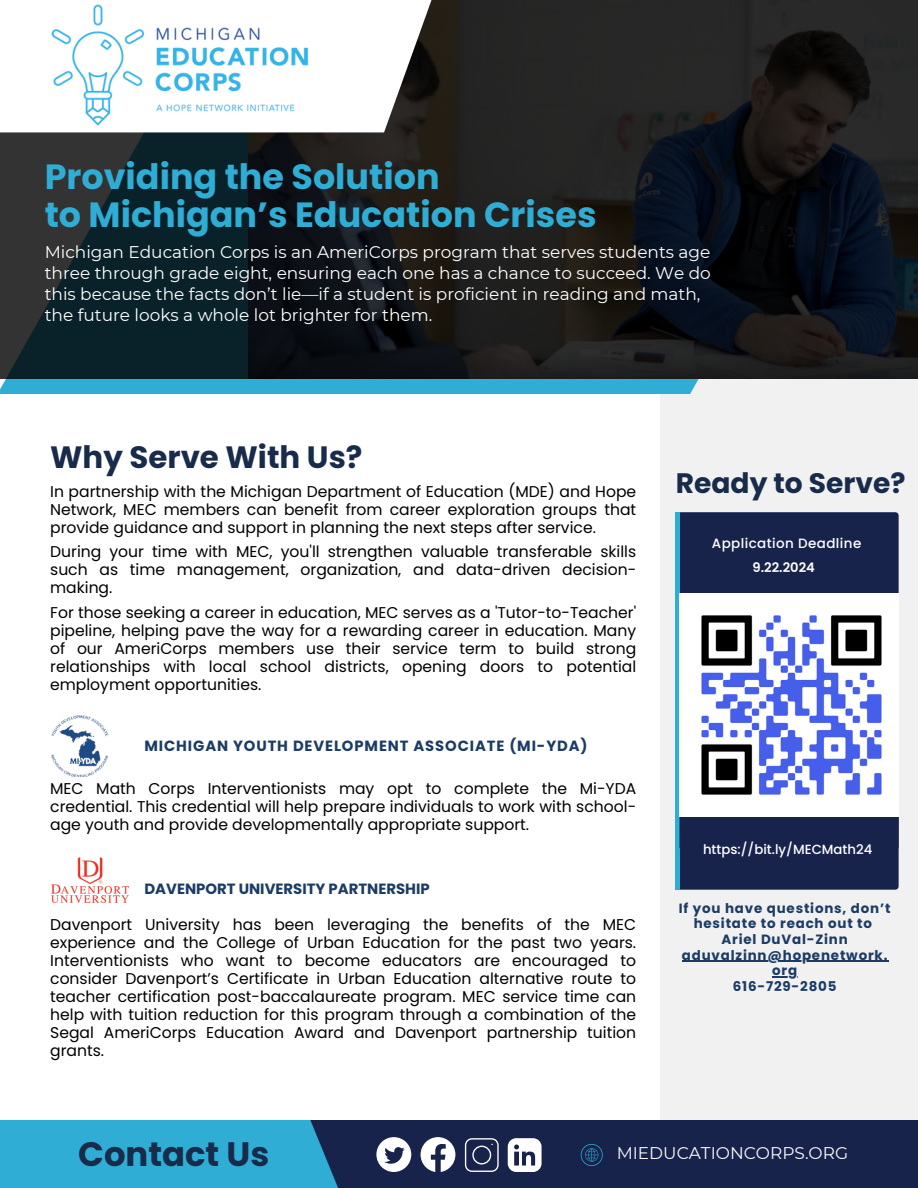
<style>
.page{position:relative;width:918px;height:1188px;background:#fff}
.page>*{position:absolute;margin:0;border:0;box-sizing:border-box;transform-origin:0 0}
.t1{font:700 34.95px/38px "Poppins";color:#30add4}
.t2{font:700 33.9px "Poppins";color:#182b4b}
.t3{font:700 30.9px "Poppins";color:#182b4b}
.t4{font:700 28.2px "Poppins";color:#182b4b}
.t5{font:16.95px/21.1px "Montserrat";color:#fff}
.t6{font:16.95px "Montserrat";color:#fafafa}
.t7{font:15.6px/18px "Poppins";color:#000;text-align:justify}
.t8{font:700 14.85px "Poppins";color:#1b3c65}
.t9{font:700 14.7px "Poppins";letter-spacing:.06em;color:#1b3c65}
.t10{font:700 13.5px/15.6px "Poppins";letter-spacing:.06em;color:#1b3c65;text-align:center}
.t11{font:500 13.5px "Poppins";letter-spacing:.03em;color:#fff}
.t12{font:500 13.2px "Poppins";color:#fff}
.t13{font:600 13.2px "Poppins";color:#fff}
</style>
<div class="page">
<div style="left:660px;top:212px;width:258px;height:975px;background:#f1f1f1"></div>
<svg style="left:0;top:378px;width:699px;height:16px;background:#2fa4c8"></svg>
<svg style="left:0;top:0;width:918px;height:378px;background:#181c1f"></svg>
<svg style="left:0;top:0;width:459px;height:132px"></svg>
<div style="left:234px;top:1120px;width:684px;height:68px;background:#18234b"></div>
<svg style="left:0;top:1120px;width:456px;height:68px;fill:#30add4"></svg>
<svg style="left:581px;top:1144px;width:22px;height:22px"></svg>
<svg style="left:376px;top:1137px;width:35px;height:35px"></svg>
<svg style="left:421px;top:1137px;width:34px;height:35px"></svg>
<svg style="left:465px;top:1138px;width:34px;height:34px"></svg>
<svg style="left:508px;top:1138px;width:33px;height:34px"></svg>
<div style="left:679px;top:512px;width:220px;height:378px;background:#18234b"></div>
<hr style="left:682px;top:961px;width:206px;height:1px;background:#1b3c65">
<hr style="left:772px;top:976px;width:26px;height:2px;background:#1b3c65">
<hr style="left:675px;top:512px;width:4px;height:378px;background:#30add4">
<div style="left:679px;top:593px;width:220px;height:257px;background:#18234b;border-radius:3px"></div>
<img style="left:679px;top:593px;width:220px;height:224px">
<img style="left:49px;top:3px;width:260px;height:124px">
<img style="left:51px;top:715px;width:58px;height:61px">
<img style="left:51px;top:857px;width:78px;height:46px">
<h4 class="t1" style="left:45px;top:157px;width:553px">Providing the Solution<br>to Michigan’s Education Crises</h4>
<h4 class="t5" style="left:45px;top:241px;width:668px">Michigan Education Corps is an AmeriCorps program that serves students age three through grade eight, ensuring each one has a chance to succeed. We do this because the facts don’t lie—if a student is proficient in reading and math, the future looks a whole lot brighter for them.</h4>
<p class="t3" style="left:50px;top:436px;width:314px">Why Serve With Us?</p>
<h5 class="t7" style="left:50px;top:482px;width:588px">In partnership with the Michigan Department of Education (MDE) and Hope Network, MEC members can benefit from career exploration groups that provide guidance and support in planning the next steps after service.</h5>
<h4 class="t7" style="left:50px;top:543px;width:588px">During your time with MEC, you'll strengthen valuable transferable skills such as time management, organization, and data-driven decision&shy;making.</h4>
<h1 class="t7" style="left:50px;top:604px;width:588px">For those seeking a career in education, MEC serves as a 'Tutor-to-Teacher' pipeline, helping pave the way for a rewarding career in education. Many of our AmeriCorps members use their service term to build strong relationships with local school districts, opening doors to potential employment opportunities.</h1>
<h4 class="t9" style="left:144px;top:736px;width:445px">MICHIGAN YOUTH DEVELOPMENT ASSOCIATE (MI-YDA)</h4>
<h5 class="t7" style="left:50px;top:779px;width:588px">MEC Math Corps Interventionists may opt to complete the Mi-YDA credential. This credential will help prepare individuals to work with school&shy;age youth and provide developmentally appropriate support.</h5>
<p class="t8" style="left:144px;top:879px;width:287px">DAVENPORT UNIVERSITY PARTNERSHIP</p>
<p class="t7" style="left:50px;top:915px;width:588px">Davenport University has been leveraging the benefits of the MEC experience and the College of Urban Education for the past two years.<br>Interventionists who want to become educators are encouraged to consider Davenport’s Certificate in Urban Education alternative route to teacher certification post-baccalaureate program. MEC service time can help with tuition reduction for this program through a combination of the Segal AmeriCorps Education Award and Davenport partnership tuition grants.</p>
<h6 class="t4" style="left:676px;top:463px;width:231px">Ready to Serve?</h6>
<h4 class="t11" style="left:712px;top:534px;width:151px">Application Deadline</h4>
<h2 class="t13" style="left:753px;top:558px;width:64px">9.22.2024</h2>
<h2 class="t12" style="left:703px;top:841px;width:171px">https://bit.ly/MECMath24</h2>
<p class="t10" style="left:679px;top:900px;width:213px">If you have questions, don’t hesitate to reach out to<br>Ariel DuVal-Zinn</p>
<p class="t10" style="left:682px;top:947px;width:207px">aduvalzinn@hopenetwork.</p>
<p class="t10" style="left:733px;top:963px;width:105px">org<br>616-729-2805</p>
<h1 class="t2" style="left:78px;top:1130px;width:193px">Contact Us</h1>
<p class="t6" style="left:617px;top:1142px;width:233px">MIEDUCATIONCORPS.ORG</p>
</div>
